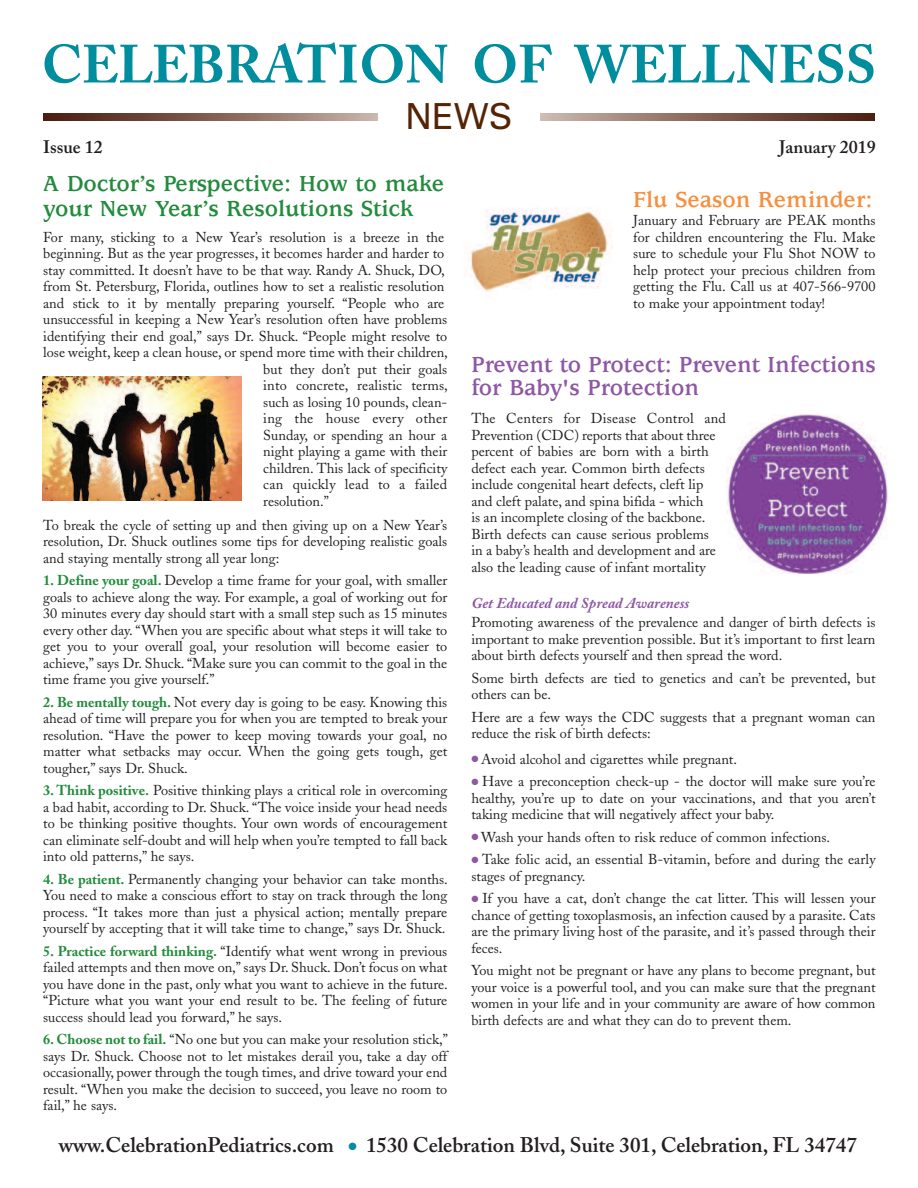
<style>
.page{position:relative;width:918px;height:1188px;background:#fff}
.page>*{position:absolute;margin:0;border:0;box-sizing:border-box;transform-origin:0 0}
.t1{font:700 53.25px "Adobe Caslon";color:#008d9e}
.t2{font:36px "Zurich BT";color:#542404}
.t3{font:700 24px/25.5px "Usherwood";color:#238b3c}
.t4{font:700 24px/22.5px "Usherwood";color:#8e58a4}
.t5{font:700 24px "Usherwood";color:#f6903f}
.t6{font:600 21px "Adobe Caslon";color:#231f20}
.t7{font:600 18px "Adobe Caslon";color:#231f20}
.t8{font:italic 700 15px "Adobe Caslon";color:#8e58a4}
.t9{font:14.25px/16.5px "Adobe Caslon";color:#231f20;text-align:justify}
.t10{font:14.25px "Adobe Caslon";letter-spacing:.02em;color:#231f20}
.s1{font-weight:700;color:#238b3c}
.s2{color:#8e58a4}
.s3{color:#008d9e}
</style>
<div class="page">
<svg style="left:43px;top:114px;width:832px;height:6px;background:#866458"></svg>
<div style="left:378px;top:103px;width:162px;height:71px;background:#fff"></div>
<img style="left:465px;top:208px;width:147px;height:88px">
<img style="left:42px;top:377px;width:200px;height:124px">
<img style="left:726px;top:415px;width:162px;height:158px">
<h1 class="t1" style="left:42px;top:43px;width:836px">CELEBRATION OF WELLNESS</h1>
<h2 class="t2" style="left:406px;top:103px;width:108px">NEWS</h2>
<p class="t7" style="left:43px;top:140px;width:61px">Issue 12</p>
<p class="t7" style="left:779px;top:140px;width:98px">January 2019</p>
<h3 class="t3" style="left:43px;top:173px;width:403px">A Doctor’s Perspective: How to make your New Year’s Resolutions Stick</h3>
<p class="t9" style="left:43px;top:230px;width:403px">For many, sticking to a New Year’s resolution is a breeze in the</p>
<p class="t9" style="left:43px;top:247px;width:403px">beginning. But as the year progresses, it becomes harder and harder to</p>
<p class="t9" style="left:43px;top:263px;width:403px">stay committed. It doesn’t have to be that way. Randy A. Shuck, DO,</p>
<p class="t9" style="left:43px;top:280px;width:403px">from St. Petersburg, Florida, outlines how to set a realistic resolution</p>
<p class="t9" style="left:43px;top:296px;width:403px">and stick to it by mentally preparing yourself. “People who are</p>
<p class="t9" style="left:43px;top:313px;width:406px">unsuccessful in keeping a New Year’s resolution often have problems</p>
<p class="t9" style="left:43px;top:329px;width:406px">identifying their end goal,” says Dr. Shuck. “People might resolve to</p>
<p class="t9" style="left:43px;top:346px;width:406px">lose weight, keep a clean house, or spend more time with their children,</p>
<p class="t9" style="left:263px;top:362px;width:186px">but they don’t put their goals</p>
<p class="t9" style="left:263px;top:379px;width:186px">into concrete, realistic terms,</p>
<p class="t9" style="left:263px;top:395px;width:186px">such as losing 10 pounds, clean-</p>
<p class="t10" style="left:263px;top:413px;width:186px">ing the house every other</p>
<p class="t9" style="left:263px;top:428px;width:186px">Sunday, or spending an hour a</p>
<p class="t9" style="left:263px;top:445px;width:186px">night playing a game with their</p>
<p class="t9" style="left:263px;top:461px;width:186px">children. This lack of specificity</p>
<p class="t9" style="left:263px;top:478px;width:186px">can quickly lead to a failed</p>
<p class="t9" style="left:263px;top:494px;width:67px">resolution.”</p>
<p class="t9" style="left:43px;top:518px;width:406px">To break the cycle of setting up and then giving up on a New Year’s resolution, Dr. Shuck outlines some tips for developing realistic goals and staying mentally strong all year long:</p>
<p class="t9" style="left:43px;top:574px;width:406px"><span class="s1">1. Define your goal.</span> Develop a time frame for your goal, with smaller goals to achieve along the way. For example, a goal of working out for 30 minutes every day should start with a small step such as 15 minutes every other day. “When you are specific about what steps it will take to get you to your overall goal, your resolution will become easier to achieve,” says Dr. Shuck. “Make sure you can commit to the goal in the time frame you give yourself.”</p>
<p class="t9" style="left:43px;top:695px;width:406px"><span class="s1">2. Be mentally tough.</span> Not every day is going to be easy. Knowing this ahead of time will prepare you for when you are tempted to break your resolution. “Have the power to keep moving towards your goal, no matter what setbacks may occur. When the going gets tough, get tougher,” says Dr. Shuck.</p>
<p class="t9" style="left:43px;top:784px;width:406px"><span class="s1">3.Think positive.</span> Positive thinking plays a critical role in overcoming a bad habit, according to Dr. Shuck. “The voice inside your head needs to be thinking positive thoughts. Your own words of encouragement can eliminate self-doubt and will help when you’re tempted to fall back into old patterns,” he says.</p>
<p class="t9" style="left:43px;top:872px;width:406px"><span class="s1">4. Be patient.</span> Permanently changing your behavior can take months.<br>You need to make a conscious effort to stay on track through the long process. “It takes more than just a physical action; mentally prepare yourself by accepting that it will take time to change,” says Dr. Shuck.</p>
<p class="t9" style="left:43px;top:944px;width:406px"><span class="s1">5. Practice forward thinking.</span> “Identify what went wrong in previous failed attempts and then move on,” says Dr. Shuck. Don’t focus on what you have done in the past, only what you want to achieve in the future. “Picture what you want your end result to be. The feeling of future success should lead you forward,” he says.</p>
<p class="t9" style="left:43px;top:1033px;width:406px"><span class="s1">6. Choose not to fail.</span> “No one but you can make your resolution stick,” says Dr. Shuck. Choose not to let mistakes derail you, take a day off occasionally, power through the tough times, and drive toward your end result. “When you make the decision to succeed, you leave no room to fail,” he says.</p>
<h3 class="t5" style="left:633px;top:191px;width:241px">Flu Season Reminder:</h3>
<p class="t9" style="left:633px;top:214px;width:244px">January and February are PEAK months for children encountering the Flu. Make sure to schedule your Flu Shot NOW to help protect your precious children from getting the Flu. Call us at 407-566-9700 to make your appointment today!</p>
<h3 class="t4" style="left:471px;top:356px;width:406px">Prevent to Protect: Prevent Infections for Baby's Protection</h3>
<p class="t9" style="left:471px;top:412px;width:256px;text-align:left">The Centers for Disease Control and Prevention (CDC) reports that about three percent of babies are born with a birth defect each year. Common birth defects include congenital heart defects, cleft lip and cleft palate, and spina bifida - which<br>is an incomplete closing of the backbone.<br>Birth defects can cause serious problems<br>in a baby’s health and development and are also the leading cause of infant mortality</p>
<p class="t8" style="left:471px;top:598px;width:220px">Get Educated and Spread Awareness</p>
<p class="t9" style="left:471px;top:616px;width:406px">Promoting awareness of the prevalence and danger of birth defects is important to make prevention possible. But it’s important to first learn about birth defects yourself and then spread the word.</p>
<p class="t9" style="left:471px;top:671px;width:406px">Some birth defects are tied to genetics and can’t be prevented, but others can be.</p>
<p class="t9" style="left:471px;top:710px;width:406px">Here are a few ways the CDC suggests that a pregnant woman can reduce the risk of birth defects:</p>
<p class="t9" style="left:471px;top:752px;width:267px"><span class="s2">●</span> Avoid alcohol and cigarettes while pregnant.</p>
<p class="t9" style="left:471px;top:775px;width:406px"><span class="s2">●</span> Have a preconception check-up - the doctor will make sure you’re healthy, you’re up to date on your vaccinations, and that you aren’t taking medicine that will negatively affect your baby.</p>
<p class="t9" style="left:471px;top:830px;width:360px"><span class="s2">●</span> Wash your hands often to risk reduce of common infections.</p>
<p class="t9" style="left:471px;top:853px;width:406px"><span class="s2">●</span> Take folic acid, an essential B-vitamin, before and during the early stages of pregnancy.</p>
<p class="t9" style="left:471px;top:892px;width:406px"><span class="s2">●</span> If you have a cat, don’t change the cat litter. This will lessen your chance of getting toxoplasmosis, an infection caused by a parasite. Cats are the primary living host of the parasite, and it’s passed through their feces.</p>
<p class="t9" style="left:471px;top:964px;width:406px">You might not be pregnant or have any plans to become pregnant, but your voice is a powerful tool, and you can make sure that the pregnant women in your life and in your community are aware of how common birth defects are and what they can do to prevent them.</p>
<h3 class="t6" style="left:59px;top:1138px;width:800px">www.CelebrationPediatrics.com <span class="s3">●</span> 1530 Celebration Blvd, Suite 301, Celebration, FL 34747</h3>
</div>
